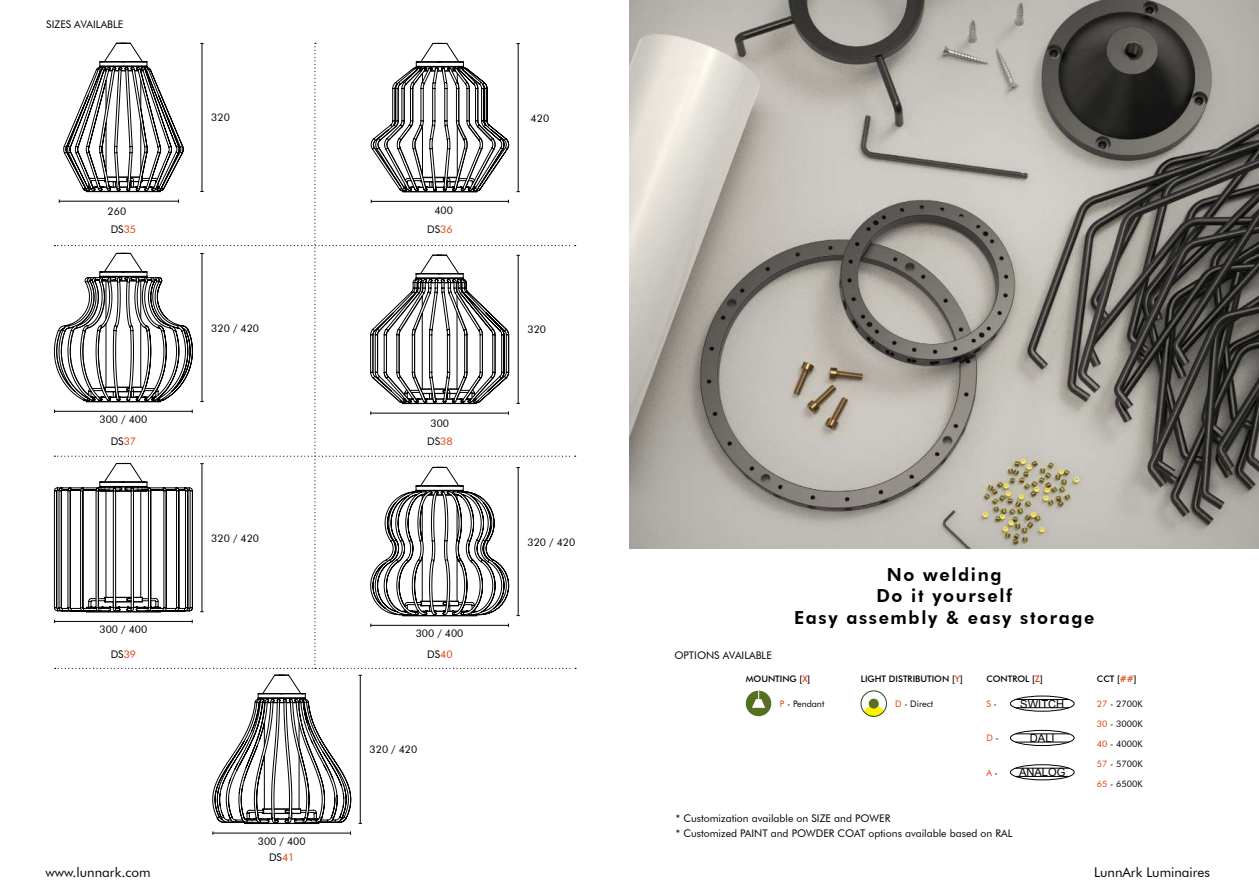
<style>
.page{position:relative;width:1259px;height:893px;background:#fff}
.page>*{position:absolute;margin:0;border:0;box-sizing:border-box;transform-origin:0 0}
.t1{font:800 18px/21.6px "Futura BT";letter-spacing:.09em;color:#000;text-align:center}
.t2{font:13.5px "Futura BT";color:#000}
.t3{font:11.1px "Arial";color:#000}
.t4{font:10.5px/15px "Futura BT";color:#000}
.t5{font:9px/19.8px "Futura BT";color:#000;text-align:justify}
.t6{font:500 9px "Futura BT";color:#000}
.t7{font:9px "Futura BT";color:#e33d0d}
.s1{color:#e33d0d}
.s2{color:#000}
</style>
<div class="page">
<svg style="left:861px;top:705px;width:25px;height:11px"></svg>
<div style="left:861px;top:691px;width:25px;height:25px;border:1px solid #244912;border-radius:50%"></div>
<div style="left:868px;top:699px;width:10px;height:10px;background:#557022;border-radius:50%"></div>
<div style="left:746px;top:691px;width:25px;height:25px;background:#557022;border-radius:50%"></div>
<svg style="left:752px;top:691px;width:13px;height:17px"></svg>
<div style="left:1010px;top:730px;width:64px;height:16px;border:1px solid #000;border-radius:50%"></div>
<hr style="left:1015px;top:734px;width:54px;height:1px;background:#000">
<hr style="left:1015px;top:742px;width:54px;height:1px;background:#000">
<div style="left:1010px;top:696px;width:64px;height:15px;border:1px solid #000;border-radius:50%"></div>
<hr style="left:1015px;top:699px;width:54px;height:1px;background:#000">
<hr style="left:1015px;top:707px;width:54px;height:1px;background:#000">
<div style="left:1010px;top:764px;width:64px;height:16px;border:1px solid #000;border-radius:50%"></div>
<hr style="left:1015px;top:768px;width:54px;height:1px;background:#000">
<hr style="left:1015px;top:776px;width:54px;height:1px;background:#000">
<svg style="left:53px;top:42px;width:523px;height:793px"></svg>
<img style="left:629px;top:0;width:630px;height:548px">
<p class="t4" style="left:46px;top:17px;width:79px">SIZES AVAILABLE</p>
<p class="t4" style="left:211px;top:110px;width:20px">320</p>
<p class="t4" style="left:530px;top:110px;width:20px">420</p>
<p class="t4" style="left:108px;top:203px;width:20px">260</p>
<p class="t4" style="left:434px;top:203px;width:20px">400</p>
<p class="t4" style="left:111px;top:222px;width:27px">DS<span class="s1">35</span></p>
<p class="t4" style="left:427px;top:222px;width:27px">DS<span class="s1">36</span></p>
<p class="t4" style="left:211px;top:320px;width:49px">320 / 420</p>
<p class="t4" style="left:527px;top:322px;width:20px">320</p>
<p class="t4" style="left:100px;top:412px;width:49px">300 / 400</p>
<p class="t4" style="left:430px;top:415px;width:20px">300</p>
<p class="t4" style="left:111px;top:434px;width:27px">DS<span class="s1">37</span></p>
<p class="t4" style="left:427px;top:434px;width:27px">DS<span class="s1">38</span></p>
<p class="t4" style="left:211px;top:530px;width:49px">320 / 420</p>
<p class="t4" style="left:527px;top:534px;width:49px">320 / 420</p>
<p class="t4" style="left:99px;top:622px;width:49px">300 / 400</p>
<p class="t4" style="left:416px;top:626px;width:49px">300 / 400</p>
<h1 class="t1" style="left:794px;top:563px;width:302px">No welding<br>Do it yourself<br>Easy assembly &amp; easy storage</h1>
<p class="t4" style="left:111px;top:647px;width:27px">DS<span class="s1">39</span></p>
<p class="t4" style="left:427px;top:647px;width:27px">DS<span class="s1">40</span></p>
<p class="t4" style="left:674px;top:648px;width:99px">OPTIONS AVAILABLE</p>
<p class="t4" style="left:258px;top:834px;width:49px">300 / 400</p>
<p class="t4" style="left:369px;top:742px;width:49px">320 / 420</p>
<p class="t6" style="left:746px;top:673px;width:66px">MOUNTING [<span class="s1">X</span>]</p>
<p class="t5" style="left:780px;top:694px;width:46px"><span class="s1">P</span> - Pendant</p>
<p class="t6" style="left:861px;top:673px;width:103px">LIGHT DISTRIBUTION [<span class="s1">Y</span>]</p>
<p class="t5" style="left:895px;top:694px;width:39px"><span class="s1">D</span> - Direct</p>
<p class="t6" style="left:986px;top:673px;width:58px">CONTROL [<span class="s1">Z</span>]</p>
<p class="t7" style="left:986px;top:698px;width:12px">S <span class="s2">-</span></p>
<p class="t3" style="left:1020px;top:696px;width:45px">SWITCH</p>
<p class="t7" style="left:986px;top:732px;width:14px">D <span class="s2">-</span></p>
<p class="t3" style="left:1030px;top:730px;width:26px">DALI</p>
<p class="t7" style="left:986px;top:767px;width:13px">A <span class="s2">-</span></p>
<p class="t3" style="left:1019px;top:765px;width:48px">ANALOG</p>
<p class="t4" style="left:676px;top:811px;width:338px">* Customization available on SIZE and POWER<br>* Customized PAINT and POWDER COAT options available based on RAL</p>
<p class="t6" style="left:1097px;top:673px;width:41px">CCT [<span class="s1">##</span>]</p>
<p class="t5" style="left:1097px;top:694px;width:47px"><span class="s1">27</span> - 2700K</p>
<p class="t5" style="left:1097px;top:714px;width:47px"><span class="s1">30</span> - 3000K</p>
<p class="t5" style="left:1097px;top:734px;width:47px"><span class="s1">40</span> - 4000K <span class="s1">57</span> - 5700K <span class="s1">65</span> - 6500K</p>
<p class="t4" style="left:269px;top:850px;width:27px">DS<span class="s1">41</span></p>
<p class="t2" style="left:46px;top:864px;width:106px">www.lunnark.com</p>
<p class="t2" style="left:1094px;top:864px;width:117px">LunnArk Luminaires</p>
</div>
